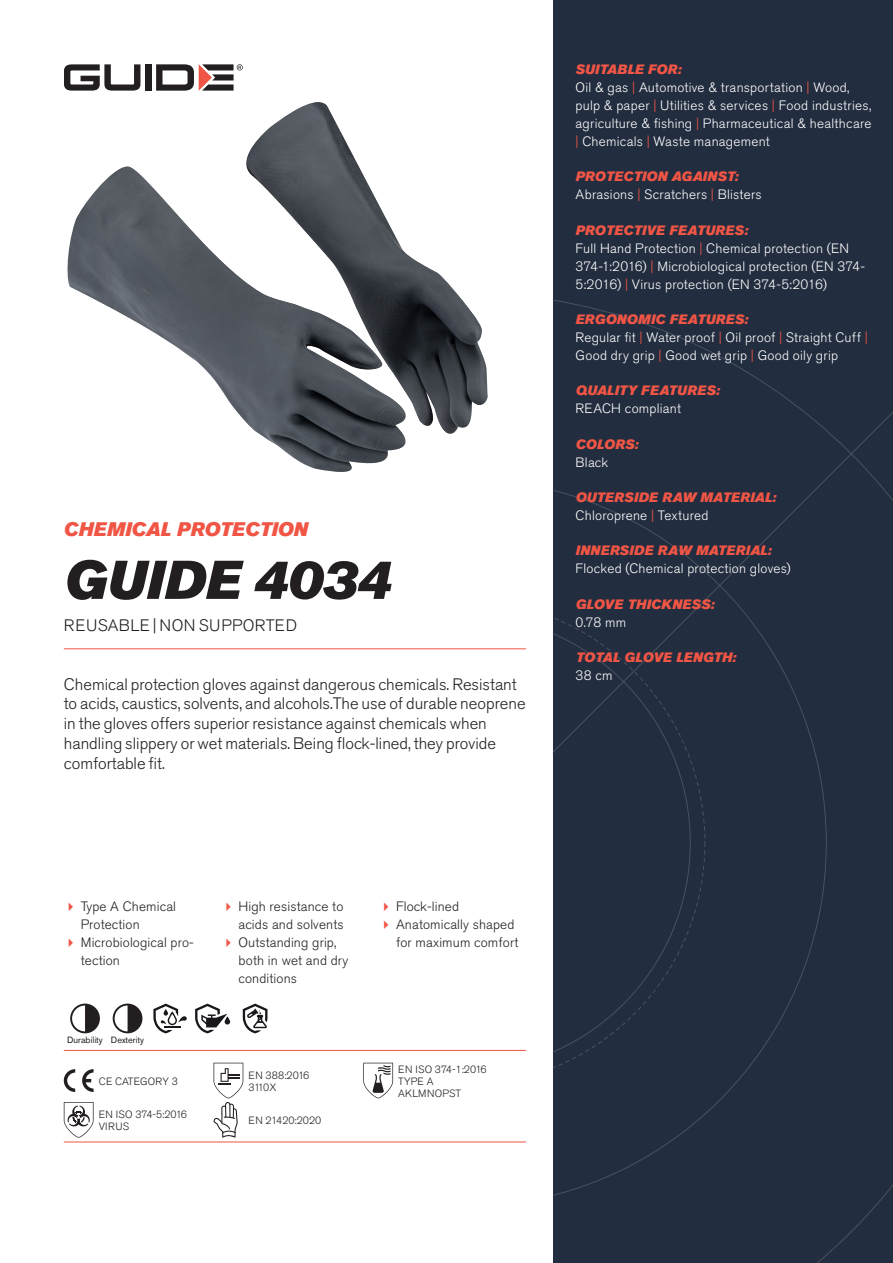
<style>
.page{position:relative;width:893px;height:1263px;background:#fff}
.page>*{position:absolute;margin:0;border:0;box-sizing:border-box;transform-origin:0 0}
.Rubrik{font:italic 54px "Akzidenz Grotesk Pro Super";color:#231f20}
.Överrubrik{font:italic 19.5px "Akzidenz Grotesk Pro Super";color:#f05545}
.Ingress{font:300 16.5px/19.8px "Akzidenz Grotesk Pro";color:#231f20}
.Product_-_AltSegment{font:300 16.5px "Akzidenz Grotesk Pro";letter-spacing:.03em;color:#231f20}
.Produkt_-_Brödtext{font:300 13.5px/18px "Akzidenz Grotesk Pro";letter-spacing:.02em;color:#fff}
.t1{font:300 13.5px/18px "Akzidenz Grotesk Pro";letter-spacing:.01em;color:#231f20}
.Produkt_-_Namn{font:italic 13.5px "Akzidenz Grotesk Pro Super";letter-spacing:.015em;color:#f05545}
.t2{font:300 10.5px "Akzidenz Grotesk Pro";letter-spacing:.005em;color:#231f20}
.Produkt_-_Egenskaper{font:9px "Akzidenz Grotesk Pro";color:#231f20}
.s1{color:#f05545}
</style>
<div class="page">
<div style="left:145px;top:64px;width:7px;height:27px;background:#231f20"></div>
<svg style="left:156px;top:64px;width:87px;height:27px"></svg>
<svg style="left:64px;top:64px;width:76px;height:27px"></svg>
<div style="left:553px;top:0;width:340px;height:1263px;background:#222d3f"></div>
<svg style="left:553px;top:300px;width:340px;height:963px"></svg>
<hr style="left:64px;top:1050px;width:462px;height:1px;background:#f05545">
<hr style="left:64px;top:1142px;width:462px;height:1px;background:#f05545">
<svg style="left:70px;top:1003px;width:30px;height:30px"></svg>
<svg style="left:113px;top:1003px;width:29px;height:30px"></svg>
<svg style="left:153px;top:1003px;width:34px;height:30px"></svg>
<svg style="left:195px;top:1003px;width:35px;height:30px"></svg>
<svg style="left:243px;top:1003px;width:24px;height:30px"></svg>
<svg style="left:64px;top:1069px;width:11px;height:23px"></svg>
<svg style="left:82px;top:1069px;width:12px;height:23px"></svg>
<svg style="left:363px;top:1063px;width:30px;height:35px"></svg>
<svg style="left:64px;top:1102px;width:30px;height:36px"></svg>
<svg style="left:214px;top:1063px;width:29px;height:75px"></svg>
<img style="left:67px;top:102px;width:421px;height:370px">
<hr style="left:64px;top:648px;width:462px;height:1px;background:#f05545">
<p class="Överrubrik" style="left:64px;top:517px;width:246px">CHEMICAL PROTECTION</p>
<p class="Rubrik" style="left:64px;top:545px;width:329px">GUIDE 4034</p>
<p class="Product_-_AltSegment" style="left:64px;top:615px;width:235px">REUSABLE | NON SUPPORTED</p>
<p class="Ingress" style="left:64px;top:674px;width:463px">Chemical protection gloves against dangerous chemicals. Resistant to acids, caustics, solvents, and alcohols.The use of durable neoprene in the gloves offers superior resistance against chemicals when handling slippery or wet materials. Being flock-lined, they provide comfortable fit.</p>
<p class="Produkt_-_Namn" style="left:576px;top:60px;width:107px">SUITABLE FOR:</p>
<p class="Produkt_-_Brödtext" style="left:576px;top:78px;width:297px">Oil &amp; gas <span class="s1">|</span> Automotive &amp; transportation <span class="s1">|</span> Wood, pulp &amp; paper <span class="s1">|</span> Utilities &amp; services <span class="s1">|</span> Food industries, agriculture &amp; fishing <span class="s1">|</span> Pharmaceutical &amp; healthcare <span class="s1">|</span> Chemicals <span class="s1">|</span> Waste management</p>
<p class="Produkt_-_Namn" style="left:576px;top:168px;width:164px">PROTECTION AGAINST:</p>
<p class="Produkt_-_Brödtext" style="left:576px;top:186px;width:188px">Abrasions <span class="s1">|</span> Scratchers <span class="s1">|</span> Blisters</p>
<p class="Produkt_-_Namn" style="left:576px;top:221px;width:174px">PROTECTIVE FEATURES:</p>
<p class="Produkt_-_Brödtext" style="left:576px;top:239px;width:291px">Full Hand Protection <span class="s1">|</span> Chemical protection (EN<br>374-1:2016) <span class="s1">|</span> Microbiological protection (EN 374-<br>5:2016) <span class="s1">|</span> Virus protection (EN 374-5:2016)</p>
<p class="Produkt_-_Namn" style="left:576px;top:310px;width:174px">ERGONOMIC FEATURES:</p>
<p class="Produkt_-_Brödtext" style="left:576px;top:328px;width:294px">Regular fit <span class="s1">|</span> Water proof <span class="s1">|</span> Oil proof <span class="s1">|</span> Straight Cuff <span class="s1">|<br></span>Good dry grip <span class="s1">|</span> Good wet grip <span class="s1">|</span> Good oily grip</p>
<p class="Produkt_-_Namn" style="left:576px;top:382px;width:146px">QUALITY FEATURES:</p>
<p class="Produkt_-_Brödtext" style="left:576px;top:400px;width:107px">REACH compliant</p>
<p class="Produkt_-_Namn" style="left:576px;top:435px;width:64px">COLORS:</p>
<p class="Produkt_-_Brödtext" style="left:576px;top:453px;width:34px">Black</p>
<p class="Produkt_-_Namn" style="left:576px;top:488px;width:202px">OUTERSIDE RAW MATERIAL:</p>
<p class="Produkt_-_Brödtext" style="left:576px;top:506px;width:134px">Chloroprene <span class="s1">|</span> Textured</p>
<p class="Produkt_-_Namn" style="left:576px;top:542px;width:197px">INNERSIDE RAW MATERIAL:</p>
<p class="Produkt_-_Brödtext" style="left:576px;top:560px;width:217px">Flocked (Chemical protection gloves)</p>
<p class="Produkt_-_Namn" style="left:576px;top:595px;width:140px">GLOVE THICKNESS:</p>
<p class="Produkt_-_Brödtext" style="left:576px;top:613px;width:52px">0.78 mm</p>
<p class="Produkt_-_Namn" style="left:576px;top:648px;width:162px">TOTAL GLOVE LENGTH:</p>
<p class="Produkt_-_Brödtext" style="left:576px;top:666px;width:38px">38 cm</p>
<p class="t1" style="left:81px;top:897px;width:97px">Type A Chemical<br>Protection</p>
<p class="t1" style="left:81px;top:933px;width:115px">Microbiological pro&shy;tection</p>
<p class="Produkt_-_Egenskaper" style="left:67px;top:1034px;width:37px">Durability</p>
<p class="Produkt_-_Egenskaper" style="left:111px;top:1034px;width:35px">Dexterity</p>
<p class="t2" style="left:99px;top:1074px;width:81px">CE CATEGORY 3</p>
<p class="t2" style="left:99px;top:1107px;width:90px">EN ISO 374-5:2016</p>
<p class="t2" style="left:99px;top:1119px;width:32px">VIRUS</p>
<p class="t1" style="left:238px;top:897px;width:107px">High resistance to acids and solvents</p>
<p class="t1" style="left:238px;top:933px;width:111px">Outstanding grip, both in wet and dry conditions</p>
<p class="t2" style="left:248px;top:1068px;width:62px">EN 388:2016</p>
<p class="t2" style="left:248px;top:1080px;width:30px">3110X</p>
<p class="t2" style="left:248px;top:1113px;width:74px">EN 21420:2020</p>
<p class="t1" style="left:396px;top:897px;width:65px">Flock-lined</p>
<p class="t1" style="left:396px;top:915px;width:124px">Anatomically shaped for maximum comfort</p>
<p class="t2" style="left:398px;top:1062px;width:90px">EN ISO 374-1:2016</p>
<p class="t2" style="left:398px;top:1074px;width:37px">TYPE A</p>
<p class="t2" style="left:398px;top:1086px;width:64px">AKLMNOPST</p>
</div>
